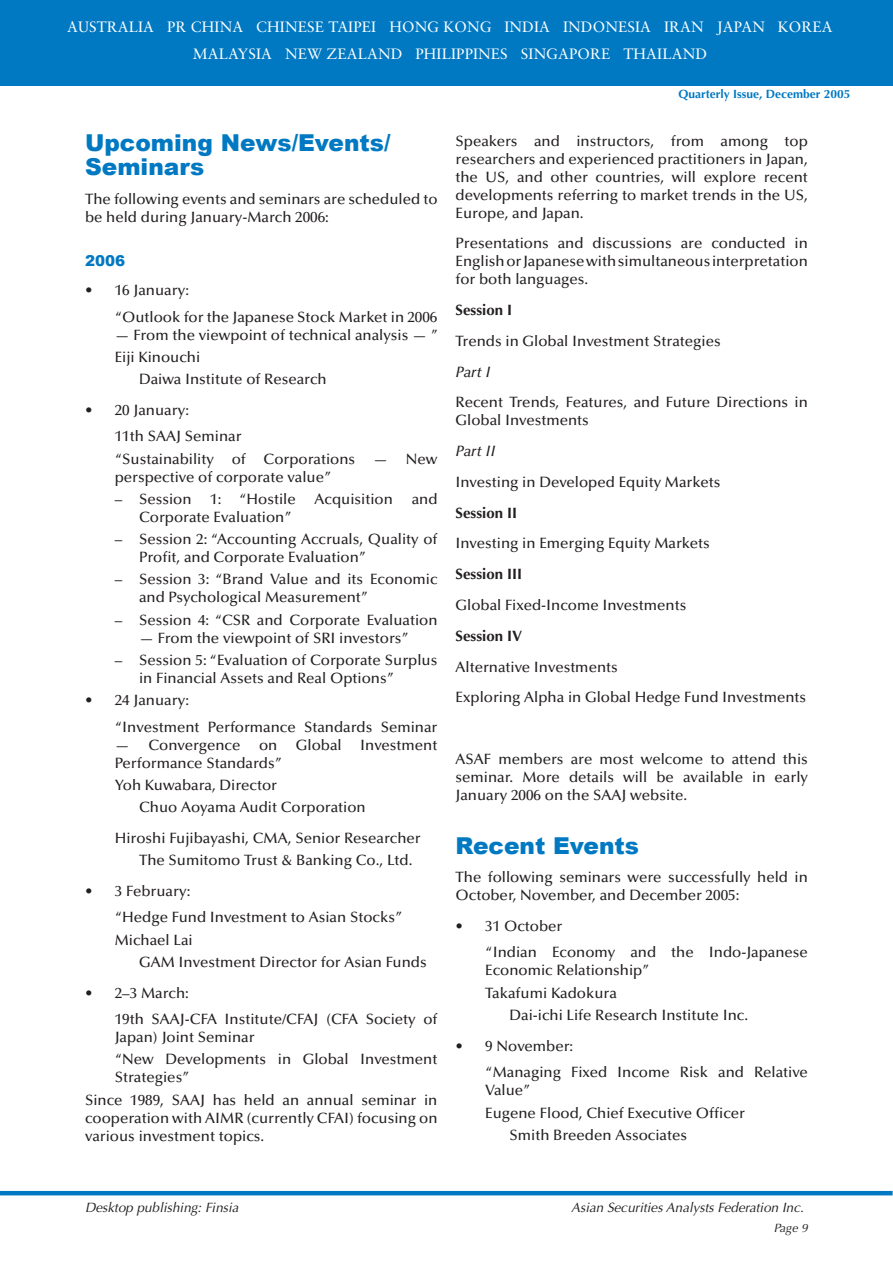
<style>
.page{position:relative;width:893px;height:1263px;background:#fff}
.page>*{position:absolute;margin:0;border:0;box-sizing:border-box;transform-origin:0 0}
.MH{font:900 23.25px/24px "Arial";color:#0079c2}
.less_gap{font:500 15px/18px "Optima";color:#231f20}
.t1{font:15px/27px "Sabon";letter-spacing:.01em;color:#fff;text-align:center}
.ind_1_bullet{font:500 15px "Optima";color:#231f20}
.t2{font:700 15px "Optima";color:#231f20}
.t3{font:italic 500 15px "Optima";color:#231f20}
.SSH{font:900 15px "Arial";color:#0079c2}
.Footnote{font:italic 13.5px "Optima";color:#231f20}
.Issue{font:700 12px "Optima";color:#0079c2}
.page_number_-_recto{font:italic 12px "Optima";color:#231f20}
</style>
<div class="page">
<hr style="left:0;top:1191px;width:893px;height:4px;background:#0079c2">
<div style="left:0;top:0;width:893px;height:85px;background:#0079c2"></div>
<p class="t1" style="left:67px;top:14px;width:767px">AUSTRALIA PR CHINA CHINESE TAIPEI HONG KONG INDIA INDONESIA IRAN JAPAN KOREA<br>MALAYSIA NEW ZEALAND PHILIPPINES SINGAPORE THAILAND</p>
<p class="Issue" style="left:678px;top:87px;width:173px">Quarterly Issue, December 2005</p>
<p class="MH" style="left:85px;top:130px;width:307px">Upcoming News/Events/<br>Seminars</p>
<p class="less_gap" style="left:85px;top:190px;width:354px">The following events and seminars are scheduled to be held during January-March 2006:</p>
<p class="SSH" style="left:85px;top:250px;width:42px">2006</p>
<p class="ind_1_bullet" style="left:115px;top:282px;width:76px">16 January:</p>
<p class="less_gap" style="left:115px;top:308px;width:324px">“Outlook for the Japanese Stock Market in 2006</p>
<p class="less_gap" style="left:115px;top:326px;width:325px">— From the viewpoint of technical analysis — ”</p>
<p class="less_gap" style="left:115px;top:348px;width:87px">Eiji Kinouchi</p>
<p class="less_gap" style="left:139px;top:370px;width:189px">Daiwa Institute of Research</p>
<p class="ind_1_bullet" style="left:115px;top:401px;width:76px">20 January:</p>
<p class="less_gap" style="left:115px;top:428px;width:128px">11th SAAJ Seminar</p>
<p class="less_gap" style="left:115px;top:450px;width:324px">“Sustainability of Corporations — New perspective of corporate value”</p>
<p class="less_gap" style="left:115px;top:490px;width:78px">– Session</p>
<p class="less_gap" style="left:210px;top:490px;width:87px">1: “Hostile</p>
<p class="less_gap" style="left:315px;top:490px;width:80px">Acquisition</p>
<p class="less_gap" style="left:412px;top:490px;width:27px">and</p>
<p class="less_gap" style="left:139px;top:508px;width:154px">Corporate Evaluation”</p>
<p class="less_gap" style="left:139px;top:530px;width:300px;text-indent:-24px">– Session 2: “Accounting Accruals, Quality of<br>Profit, and Corporate Evaluation”</p>
<p class="less_gap" style="left:139px;top:571px;width:300px;text-indent:-24px">– Session 3: “Brand Value and its Economic and Psychological Measurement”</p>
<p class="less_gap" style="left:115px;top:611px;width:324px">– Session 4: “CSR and Corporate Evaluation</p>
<p class="less_gap" style="left:139px;top:629px;width:271px">— From the viewpoint of SRI investors”</p>
<p class="less_gap" style="left:139px;top:651px;width:300px;text-indent:-24px">– Session 5: “Evaluation of Corporate Surplus in Financial Assets and Real Options”</p>
<p class="ind_1_bullet" style="left:115px;top:692px;width:76px">24 January:</p>
<p class="less_gap" style="left:115px;top:718px;width:324px">“Investment Performance Standards Seminar</p>
<p class="less_gap" style="left:115px;top:736px;width:324px">— Convergence on Global Investment<br>Performance Standards”</p>
<p class="less_gap" style="left:115px;top:776px;width:164px">Yoh Kuwabara, Director</p>
<p class="less_gap" style="left:139px;top:798px;width:228px">Chuo Aoyama Audit Corporation</p>
<p class="less_gap" style="left:115px;top:829px;width:307px">Hiroshi Fujibayashi, CMA, Senior Researcher</p>
<p class="less_gap" style="left:139px;top:851px;width:275px">The Sumitomo Trust &amp; Banking Co., Ltd.</p>
<p class="ind_1_bullet" style="left:115px;top:882px;width:77px">3 February:</p>
<p class="less_gap" style="left:115px;top:909px;width:289px">“Hedge Fund Investment to Asian Stocks”</p>
<p class="less_gap" style="left:115px;top:931px;width:79px">Michael Lai</p>
<p class="less_gap" style="left:139px;top:953px;width:289px">GAM Investment Director for Asian Funds</p>
<p class="ind_1_bullet" style="left:115px;top:984px;width:76px">2–3 March:</p>
<p class="less_gap" style="left:115px;top:1010px;width:324px">19th SAAJ-CFA Institute/CFAJ (CFA Society of<br>Japan) Joint Seminar</p>
<p class="less_gap" style="left:115px;top:1051px;width:324px">“New Developments in Global Investment<br>Strategies”</p>
<p class="less_gap" style="left:85px;top:1091px;width:354px;text-align:justify">Since 1989, SAAJ has held an annual seminar in cooperation with AIMR (currently CFAI) focusing on various investment topics.</p>
<p class="less_gap" style="left:85px;top:281px;width:9px">•</p>
<p class="less_gap" style="left:85px;top:401px;width:9px">•</p>
<p class="less_gap" style="left:85px;top:691px;width:9px">•</p>
<p class="less_gap" style="left:85px;top:882px;width:9px">•</p>
<p class="less_gap" style="left:85px;top:984px;width:9px">•</p>
<p class="less_gap" style="left:455px;top:132px;width:354px;text-align:justify">Speakers and instructors, from among top researchers and experienced practitioners in Japan, the US, and other countries, will explore recent developments referring to market trends in the US, Europe, and Japan.</p>
<p class="less_gap" style="left:455px;top:235px;width:354px;text-align:justify">Presentations and discussions are conducted in English or Japanese with simultaneous interpretation for both languages.</p>
<p class="t2" style="left:455px;top:301px;width:58px">Session I</p>
<p class="less_gap" style="left:455px;top:332px;width:267px">Trends in Global Investment Strategies</p>
<p class="t3" style="left:455px;top:363px;width:36px">Part I</p>
<p class="less_gap" style="left:455px;top:394px;width:354px">Recent Trends, Features, and Future Directions in<br>Global Investments</p>
<p class="t3" style="left:455px;top:442px;width:41px">Part II</p>
<p class="less_gap" style="left:455px;top:473px;width:266px">Investing in Developed Equity Markets</p>
<p class="t2" style="left:455px;top:504px;width:63px">Session II</p>
<p class="less_gap" style="left:455px;top:535px;width:256px">Investing in Emerging Equity Markets</p>
<p class="t2" style="left:455px;top:565px;width:68px">Session III</p>
<p class="less_gap" style="left:455px;top:596px;width:232px">Global Fixed-Income Investments</p>
<p class="t2" style="left:455px;top:627px;width:68px">Session IV</p>
<p class="less_gap" style="left:455px;top:658px;width:164px">Alternative Investments</p>
<p class="less_gap" style="left:455px;top:689px;width:352px">Exploring Alpha in Global Hedge Fund Investments</p>
<p class="less_gap" style="left:455px;top:750px;width:354px;text-align:justify">ASAF members are most welcome to attend this seminar. More details will be available in early January 2006 on the SAAJ website.</p>
<p class="MH" style="left:455px;top:832px;width:185px">Recent Events</p>
<p class="less_gap" style="left:455px;top:868px;width:354px">The following seminars were successfully held in<br>October, November, and December 2005:</p>
<p class="ind_1_bullet" style="left:485px;top:917px;width:79px">31 October</p>
<p class="less_gap" style="left:485px;top:944px;width:324px">“Indian Economy and the Indo-Japanese<br>Economic Relationship”</p>
<p class="less_gap" style="left:485px;top:984px;width:133px">Takafumi Kadokura</p>
<p class="less_gap" style="left:509px;top:1006px;width:240px">Dai-ichi Life Research Institute Inc.</p>
<p class="ind_1_bullet" style="left:485px;top:1037px;width:90px">9 November:</p>
<p class="less_gap" style="left:485px;top:1063px;width:324px">“Managing Fixed Income Risk and Relative<br>Value”</p>
<p class="less_gap" style="left:485px;top:1104px;width:261px">Eugene Flood, Chief Executive Officer</p>
<p class="less_gap" style="left:509px;top:1126px;width:179px">Smith Breeden Associates</p>
<p class="less_gap" style="left:455px;top:917px;width:9px">•</p>
<p class="less_gap" style="left:455px;top:1037px;width:9px">•</p>
<p class="Footnote" style="left:85px;top:1200px;width:155px">Desktop publishing: Finsia</p>
<p class="Footnote" style="left:571px;top:1200px;width:234px">Asian Securities Analysts Federation Inc.</p>
<p class="page_number_-_recto" style="left:774px;top:1221px;width:36px">Page 9</p>
</div>
